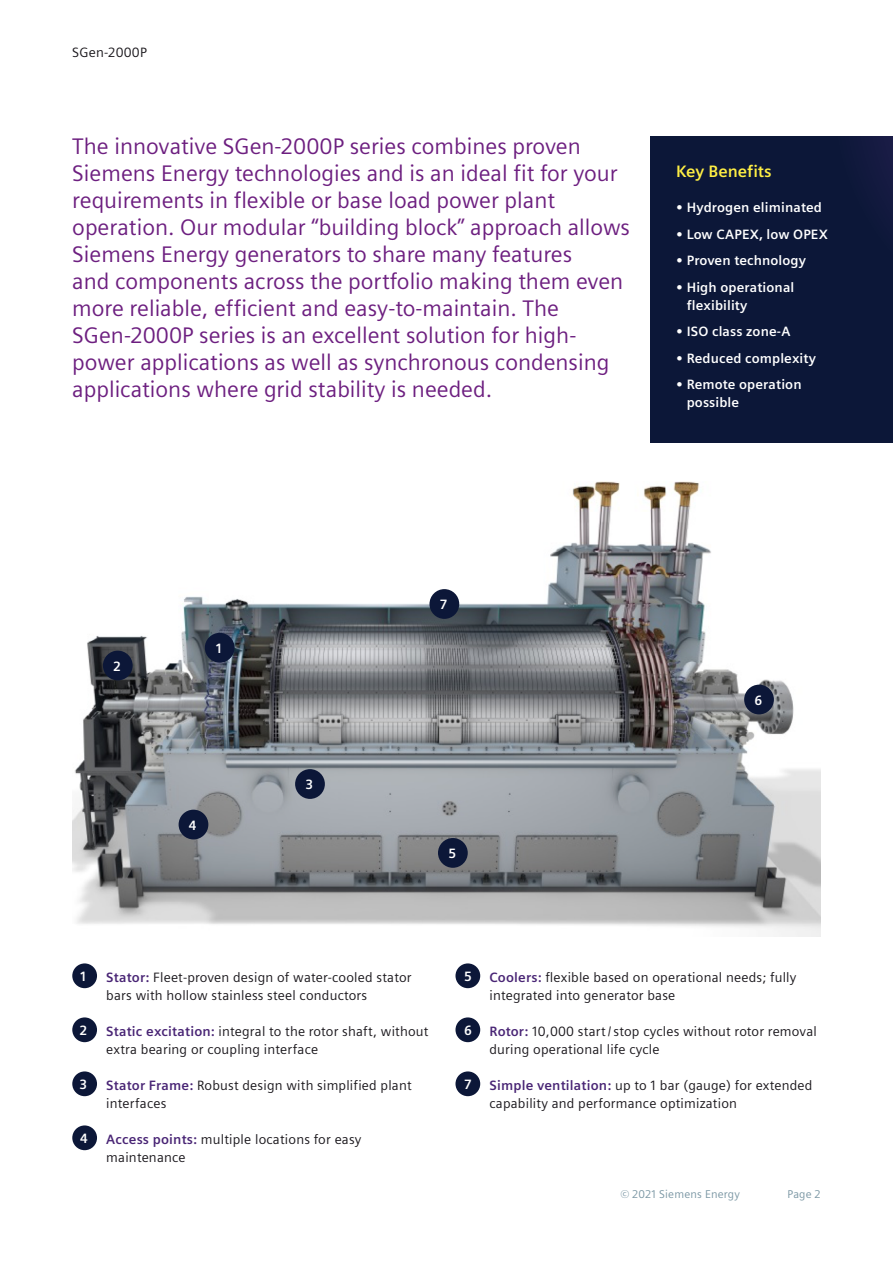
<style>
.page{position:relative;width:893px;height:1263px;background:#fff}
.page>*{position:absolute;margin:0;border:0;box-sizing:border-box;transform-origin:0 0}
.Subhead_Teaser{font:22.5px/27px "Siemens Sans";color:#6d1f80}
._02__Headline_11pt_1{font:700 16.5px "Siemens Sans";color:#ffef44}
._04__Copy_bullets_9p{font:13.5px/18px "Siemens Sans";letter-spacing:.015em;color:#1a171c}
.t1{font:700 13.5px/18px "Siemens Sans";letter-spacing:.01em;color:#fff}
.t2{font:11.25px "Siemens Sans";letter-spacing:.015em;color:#7b97a4}
.s1{font-weight:700;color:#492575}
</style>
<div class="page">
<div style="left:651px;top:136px;width:242px;height:306px;background:#0c1738"></div>
<img style="left:72px;top:481px;width:749px;height:455px">
<div style="left:205px;top:633px;width:30px;height:30px;background:#0c1738;border-radius:50%"></div>
<div style="left:429px;top:589px;width:30px;height:30px;background:#0c1738;border-radius:50%"></div>
<div style="left:744px;top:685px;width:30px;height:29px;background:#0c1738;border-radius:50%"></div>
<div style="left:438px;top:838px;width:30px;height:30px;background:#0c1738;border-radius:50%"></div>
<div style="left:179px;top:810px;width:29px;height:29px;background:#0c1738;border-radius:50%"></div>
<div style="left:295px;top:769px;width:30px;height:30px;background:#0c1738;border-radius:50%"></div>
<div style="left:103px;top:651px;width:30px;height:29px;background:#0c1738;border-radius:50%"></div>
<div style="left:72px;top:963px;width:25px;height:25px;background:#0c1738;border-radius:50%"></div>
<div style="left:72px;top:1017px;width:25px;height:25px;background:#0c1738;border-radius:50%"></div>
<div style="left:72px;top:1071px;width:25px;height:25px;background:#0c1738;border-radius:50%"></div>
<div style="left:72px;top:1125px;width:25px;height:25px;background:#0c1738;border-radius:50%"></div>
<div style="left:455px;top:963px;width:25px;height:25px;background:#0c1738;border-radius:50%"></div>
<div style="left:455px;top:1017px;width:25px;height:25px;background:#0c1738;border-radius:50%"></div>
<div style="left:455px;top:1071px;width:25px;height:25px;background:#0c1738;border-radius:50%"></div>
<p class="_04__Copy_bullets_9p" style="left:72px;top:44px;width:76px">SGen-2000P</p>
<p class="Subhead_Teaser" style="left:72px;top:133px;width:559px">The innovative SGen-2000P series combines proven Siemens Energy technologies and is an ideal fit for your requirements in flexible or base load power plant operation. Our modular “building block” approach allows Siemens Energy generators to share many features<br>and components across the portfolio making them even more reliable, efficient and easy-to-maintain. The SGen-2000P series is an excellent solution for high&shy;power applications as well as synchronous condensing applications where grid stability is needed.</p>
<p class="_02__Headline_11pt_1" style="left:676px;top:162px;width:97px">Key Benefits</p>
<p class="t1" style="left:676px;top:199px;width:147px">• Hydrogen eliminated</p>
<p class="t1" style="left:676px;top:225px;width:153px">• Low CAPEX, low OPEX</p>
<p class="t1" style="left:676px;top:252px;width:132px">• Proven technology</p>
<p class="t1" style="left:687px;top:278px;width:109px;text-indent:-11px">• High operational flexibility</p>
<p class="t1" style="left:676px;top:323px;width:116px">• ISO class zone-A</p>
<p class="t1" style="left:676px;top:349px;width:141px">• Reduced complexity</p>
<p class="t1" style="left:687px;top:376px;width:116px;text-indent:-11px">• Remote operation possible</p>
<p class="t1" style="left:113px;top:657px;width:9px">2</p>
<p class="t1" style="left:215px;top:639px;width:9px">1</p>
<p class="t1" style="left:189px;top:816px;width:9px">4</p>
<p class="t1" style="left:305px;top:776px;width:9px">3</p>
<p class="t1" style="left:440px;top:596px;width:9px">7</p>
<p class="t1" style="left:448px;top:844px;width:9px">5</p>
<p class="t1" style="left:754px;top:691px;width:9px">6</p>
<p class="t1" style="left:80px;top:967px;width:9px">1</p>
<p class="_04__Copy_bullets_9p" style="left:106px;top:968px;width:307px"><span class="s1">Stator:</span> Fleet-proven design of water-cooled stator bars with hollow stainless steel conductors</p>
<p class="t1" style="left:80px;top:1021px;width:9px">2</p>
<p class="_04__Copy_bullets_9p" style="left:106px;top:1022px;width:324px"><span class="s1">Static excitation:</span> integral to the rotor shaft, without extra bearing or coupling interface</p>
<p class="t1" style="left:80px;top:1075px;width:9px">3</p>
<p class="_04__Copy_bullets_9p" style="left:106px;top:1076px;width:307px"><span class="s1">Stator Frame:</span> Robust design with simplified plant interfaces</p>
<p class="t1" style="left:80px;top:1129px;width:9px">4</p>
<p class="_04__Copy_bullets_9p" style="left:106px;top:1130px;width:257px"><span class="s1">Access points:</span> multiple locations for easy maintenance</p>
<p class="t1" style="left:464px;top:967px;width:9px">5</p>
<p class="_04__Copy_bullets_9p" style="left:489px;top:968px;width:308px"><span class="s1">Coolers:</span> flexible based on operational needs; fully integrated into generator base</p>
<p class="t1" style="left:464px;top:1021px;width:9px">6</p>
<p class="_04__Copy_bullets_9p" style="left:489px;top:1022px;width:329px"><span class="s1">Rotor:</span> 10,000 start/ stop cycles without rotor removal during operational life cycle</p>
<p class="t1" style="left:464px;top:1075px;width:9px">7</p>
<p class="_04__Copy_bullets_9p" style="left:489px;top:1076px;width:324px"><span class="s1">Simple ventilation:</span> up to 1 bar (gauge) for extended capability and performance optimization</p>
<p class="t2" style="left:620px;top:1188px;width:121px">© 2021 Siemens Energy</p>
<p class="t2" style="left:787px;top:1188px;width:35px">Page 2</p>
</div>
